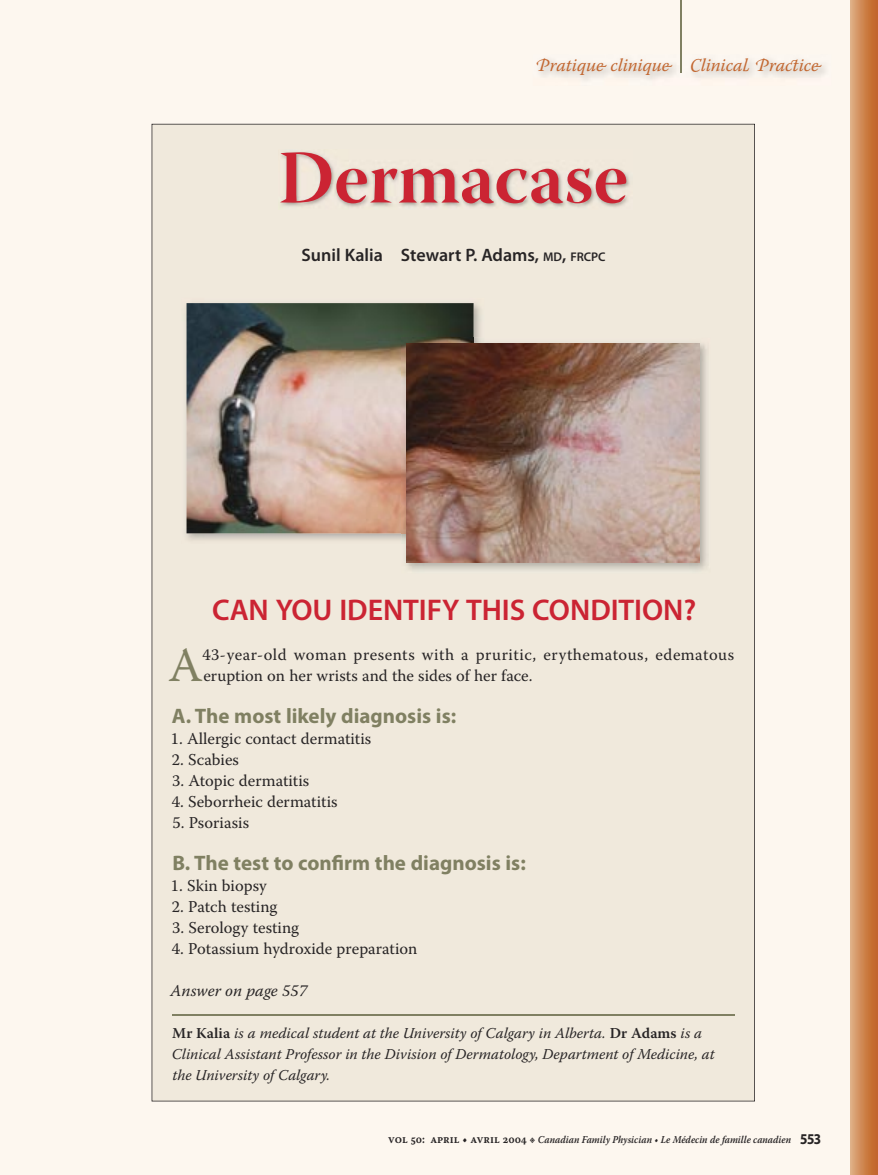
<style>
.page{position:relative;width:878px;height:1175px;background:#fff}
.page>*{position:absolute;margin:0;border:0;box-sizing:border-box;transform-origin:0 0}
.t1{font:75px "Warnock Pro Bold Disp";letter-spacing:.005em;color:#cb2433}
.t2{font:48.3px "Warnock Pro";color:#808062}
.t3{font:600 30px "Myriad Pro";color:#cb2433}
.t4{font:700 21px "Myriad Pro";color:#808062}
.t5{font:600 18px "Myriad Pro";color:#272425}
.t6{font:italic 18px "Warnock Pro";color:#c2662f}
.t7{font:16.5px "Warnock Pro";color:#272425}
.t8{font:16.5px/21px "Warnock Pro";letter-spacing:.03em;color:#272425}
.t9{font:italic 16.5px "Warnock Pro";color:#272425}
.t10{font:italic 15px/21px "Warnock Pro";color:#272425}
.t11{font:italic 600 10.5px "Warnock Pro";color:#272425;scale:.9 1}
.s1{font-size:12.6px}
.s2{font-weight:600;font-style:normal}
.s3{font-family:"Warnock Pro Semibold Capt";font-weight:400;font-style:normal;font-size:12px}
.s4{font-family:"Warnock Pro Capt";font-weight:400;font-style:normal;font-size:12px}
.s5{font-family:"Myriad Pro";font-weight:700;font-style:normal;font-size:15px}
</style>
<div class="page">
<div style="left:1px;top:0;width:877px;height:1174px;background:#fdf7ef"></div>
<hr style="left:680px;top:0;width:1px;height:72px;background:#808062">
<div style="left:850px;top:0;width:28px;height:1174px;background:linear-gradient(to right,#deac80,#c06224)"></div>
<div style="left:152px;top:124px;width:602px;height:977px;background:#f0e9dc"></div>
<hr style="left:172px;top:1014px;width:562px;height:2px;background:#808062">
<img style="left:278px;top:149px;width:354px;height:60px">
<img style="left:181px;top:298px;width:303px;height:246px">
<img style="left:186px;top:303px;width:287px;height:230px">
<img style="left:401px;top:338px;width:309px;height:235px">
<img style="left:401px;top:338px;width:72px;height:195px">
<img style="left:406px;top:343px;width:293px;height:219px">
<p class="t6" style="left:535px;top:55px;width:285px">Pratique clinique Clinical Practice</p>
<h1 class="t1" style="left:278px;top:133px;width:351px">Dermacase</h1>
<p class="t5" style="left:301px;top:245px;width:305px">Sunil Kalia Stewart P. Adams, <span class="s1">MD</span>, <span class="s1">FRCPC</span></p>
<h3 class="t3" style="left:212px;top:593px;width:486px">CAN YOU IDENTIFY THIS CONDITION?</h3>
<h2 class="t2" style="left:168px;top:636px;width:36px">A</h2>
<p class="t8" style="left:202px;top:644px;width:533px">43-year-old woman presents with a pruritic, erythematous, edematous eruption on her wrists and the sides of her face.</p>
<h3 class="t4" style="left:172px;top:704px;width:286px">A. The most likely diagnosis is:</h3>
<p class="t7" style="left:171px;top:729px;width:202px">1. Allergic contact dermatitis</p>
<p class="t7" style="left:172px;top:750px;width:69px">2. Scabies</p>
<p class="t7" style="left:172px;top:771px;width:139px">3. Atopic dermatitis</p>
<p class="t7" style="left:172px;top:792px;width:167px">4. Seborrheic dermatitis</p>
<p class="t7" style="left:172px;top:813px;width:78px">5. Psoriasis</p>
<h3 class="t4" style="left:173px;top:851px;width:355px">B. The test to confirm the diagnosis is:</h3>
<p class="t7" style="left:171px;top:876px;width:97px">1. Skin biopsy</p>
<p class="t7" style="left:172px;top:897px;width:107px">2. Patch testing</p>
<p class="t7" style="left:172px;top:918px;width:128px">3. Serology testing</p>
<p class="t7" style="left:172px;top:939px;width:247px">4. Potassium hydroxide preparation</p>
<p class="t9" style="left:171px;top:981px;width:138px">Answer on page 557</p>
<p class="t10" style="left:172px;top:1022px;width:544px"><span class="s2">Mr Kalia</span> is a medical student at the University of Calgary in Alberta. <span class="s2">Dr Adams</span> is a<br>Clinical Assistant Professor in the Division of Dermatology, Department of Medicine, at the University of Calgary.</p>
<p class="t11" style="left:388px;top:1133px;width:482px"><span class="s3">VOL 50: APRIL • AVRIL 2004</span> <span class="s4">d</span> Canadian Family Physician • Le Médecin de famille canadien <span class="s5">553</span></p>
</div>
